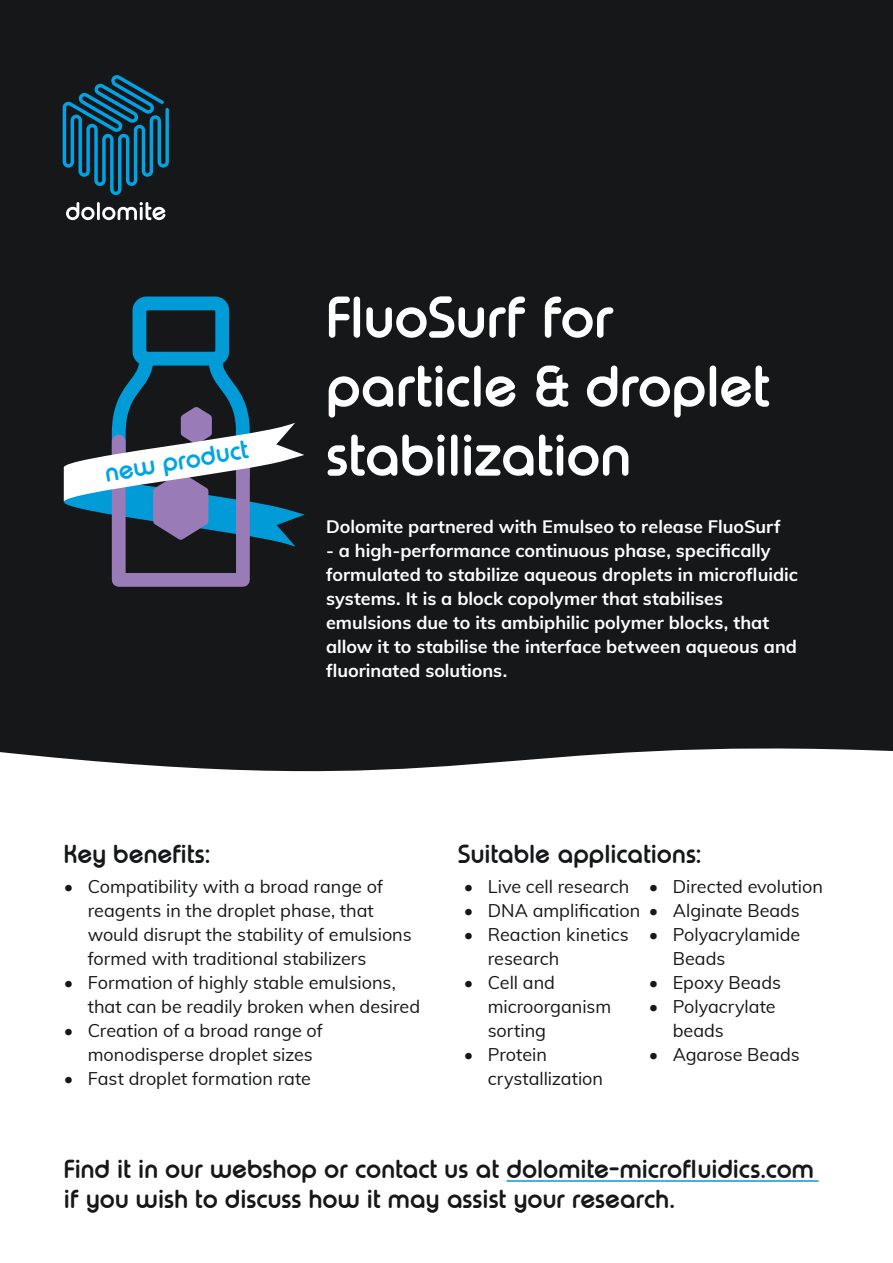
<style>
.page{position:relative;width:893px;height:1263px;background:#fff}
.page>*{position:absolute;margin:0;border:0;box-sizing:border-box;transform-origin:0 0}
.Heading_A_White{font:700 54px/69px "Typo Round";letter-spacing:-.01em;color:#fff}
.B_Heading_White_A5_F{font:700 24px/30px "Typo Round";color:#161718}
.B_Heading_White_A5_F-2{font:700 24px "Typo Round";color:#00a4e4}
.t1{font:18px/24px "Muli";color:#161718}
.Paragraph_Heading{font:700 18px/24px "Muli";color:#fff}
</style>
<div class="page">
<div style="left:0;top:0;width:893px;height:773px;background:#161718"></div>
<svg style="left:0;top:748px;width:893px;height:25px;fill:#fff"></svg>
<svg style="left:66px;top:202px;width:99px;height:18px"></svg>
<svg style="left:63px;top:75px;width:106px;height:120px"></svg>
<svg style="left:64px;top:296px;width:241px;height:291px"></svg>
<hr style="left:507px;top:1180px;width:312px;height:2px;background:#019bd8">
<p class="B_Heading_White_A5_F-2" style="left:102px;top:459px;width:147px;rotate:-10deg">new product</p>
<p class="Heading_A_White" style="left:326px;top:284px;width:446px">FluoSurf for particle &amp; droplet stabilization</p>
<p class="Paragraph_Heading" style="left:326px;top:513px;width:456px">Dolomite partnered with Emulseo to release FluoSurf</p>
<p class="Paragraph_Heading" style="left:326px;top:537px;width:473px">- a high-performance continuous phase, specifically formulated to stabilize aqueous droplets in microfluidic systems. It is a block copolymer that stabilises emulsions due to its ambiphilic polymer blocks, that allow it to stabilise the interface between aqueous and fluorinated solutions.</p>
<p class="B_Heading_White_A5_F" style="left:64px;top:839px;width:148px">Key benefits:</p>
<p class="t1" style="left:88px;top:874px;width:325px;text-indent:-24px">• Compatibility with a broad range of reagents in the droplet phase, that would disrupt the stability of emulsions formed with traditional stabilizers</p>
<p class="t1" style="left:88px;top:970px;width:334px;text-indent:-24px">• Formation of highly stable emulsions, that can be readily broken when desired</p>
<p class="t1" style="left:88px;top:1018px;width:237px;text-indent:-24px">• Creation of a broad range of monodisperse droplet sizes</p>
<p class="t1" style="left:64px;top:1066px;width:249px">• Fast droplet formation rate</p>
<p class="B_Heading_White_A5_F" style="left:458px;top:839px;width:245px">Suitable applications:</p>
<p class="t1" style="left:464px;top:874px;width:167px">• Live cell research</p>
<p class="t1" style="left:464px;top:898px;width:178px">• DNA amplification</p>
<p class="t1" style="left:488px;top:922px;width:142px;text-indent:-24px">• Reaction kinetics research</p>
<p class="t1" style="left:488px;top:970px;width:125px;text-indent:-24px">• Cell and microorganism sorting</p>
<p class="t1" style="left:488px;top:1042px;width:117px;text-indent:-24px">• Protein crystallization</p>
<p class="t1" style="left:649px;top:874px;width:176px">• Directed evolution</p>
<p class="t1" style="left:649px;top:898px;width:153px">• Alginate Beads</p>
<p class="t1" style="left:673px;top:922px;width:129px;text-indent:-24px">• Polyacrylamide<br>Beads</p>
<p class="t1" style="left:649px;top:970px;width:134px">• Epoxy Beads</p>
<p class="t1" style="left:673px;top:994px;width:104px;text-indent:-24px">• Polyacrylate beads</p>
<p class="t1" style="left:649px;top:1042px;width:152px">• Agarose Beads</p>
<p class="B_Heading_White_A5_F" style="left:64px;top:1155px;width:752px">Find it in our webshop or contact us at dolomite-microfluidics.com if you wish to discuss how it may assist your research.</p>
</div>
